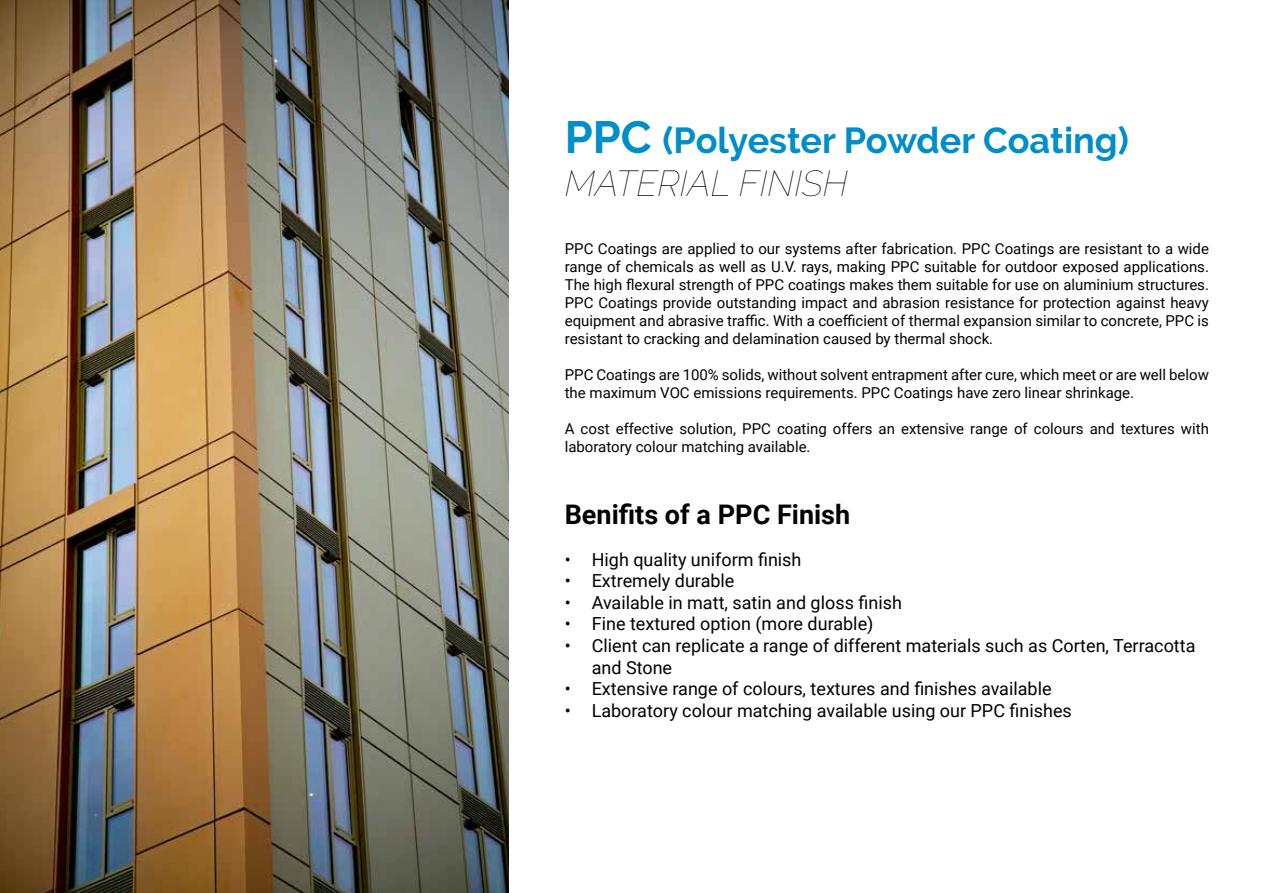
<style>
.page{position:relative;width:1263px;height:893px;background:#fff}
.page>*{position:absolute;margin:0;border:0;box-sizing:border-box;transform-origin:0 0}
.t1{font:700 36px/43.2px "Raleway";color:#008eca}
.t2{font:700 27px "Roboto";color:#020203}
.t3{font:18px/21.6px "Roboto";color:#020203}
.t4{font:15px/18px "Roboto";color:#030305}
.s1{font-size:45px}
.s2{font-weight:100;font-style:italic;color:#000}
</style>
<div class="page">
<img style="left:0;top:0;width:508px;height:893px">
<h1 class="t1" style="left:565px;top:119px;width:566px"><span class="s1">PPC</span> (Polyester Powder Coating)<br><span class="s2">MATERIAL FINISH</span></h1>
<p class="t4" style="left:565px;top:239px;width:646px;text-align:justify">PPC Coatings are applied to our systems after fabrication. PPC Coatings are resistant to a wide range of chemicals as well as U.V. rays, making PPC suitable for outdoor exposed applications.<br>The high flexural strength of PPC coatings makes them suitable for use on aluminium structures.<br>PPC Coatings provide outstanding impact and abrasion resistance for protection against heavy equipment and abrasive traffic. With a coefficient of thermal expansion similar to concrete, PPC is resistant to cracking and delamination caused by thermal shock.</p>
<p class="t4" style="left:565px;top:365px;width:646px">PPC Coatings are 100% solids, without solvent entrapment after cure, which meet or are well below the maximum VOC emissions requirements. PPC Coatings have zero linear shrinkage.</p>
<p class="t4" style="left:565px;top:419px;width:646px">A cost effective solution, PPC coating offers an extensive range of colours and textures with laboratory colour matching available.</p>
<h2 class="t2" style="left:565px;top:496px;width:287px">Benifits of a PPC Finish</h2>
<p class="t3" style="left:565px;top:548px;width:238px">• High quality uniform finish</p>
<p class="t3" style="left:565px;top:569px;width:171px">• Extremely durable</p>
<p class="t3" style="left:565px;top:591px;width:339px">• Available in matt, satin and gloss finish</p>
<p class="t3" style="left:565px;top:612px;width:310px">• Fine textured option (more durable)</p>
<p class="t3" style="left:592px;top:634px;width:605px;text-indent:-27px">• Client can replicate a range of different materials such as Corten, Terracotta and Stone</p>
<p class="t3" style="left:565px;top:677px;width:488px">• Extensive range of colours, textures and finishes available</p>
<p class="t3" style="left:565px;top:699px;width:509px">• Laboratory colour matching available using our PPC finishes</p>
</div>
